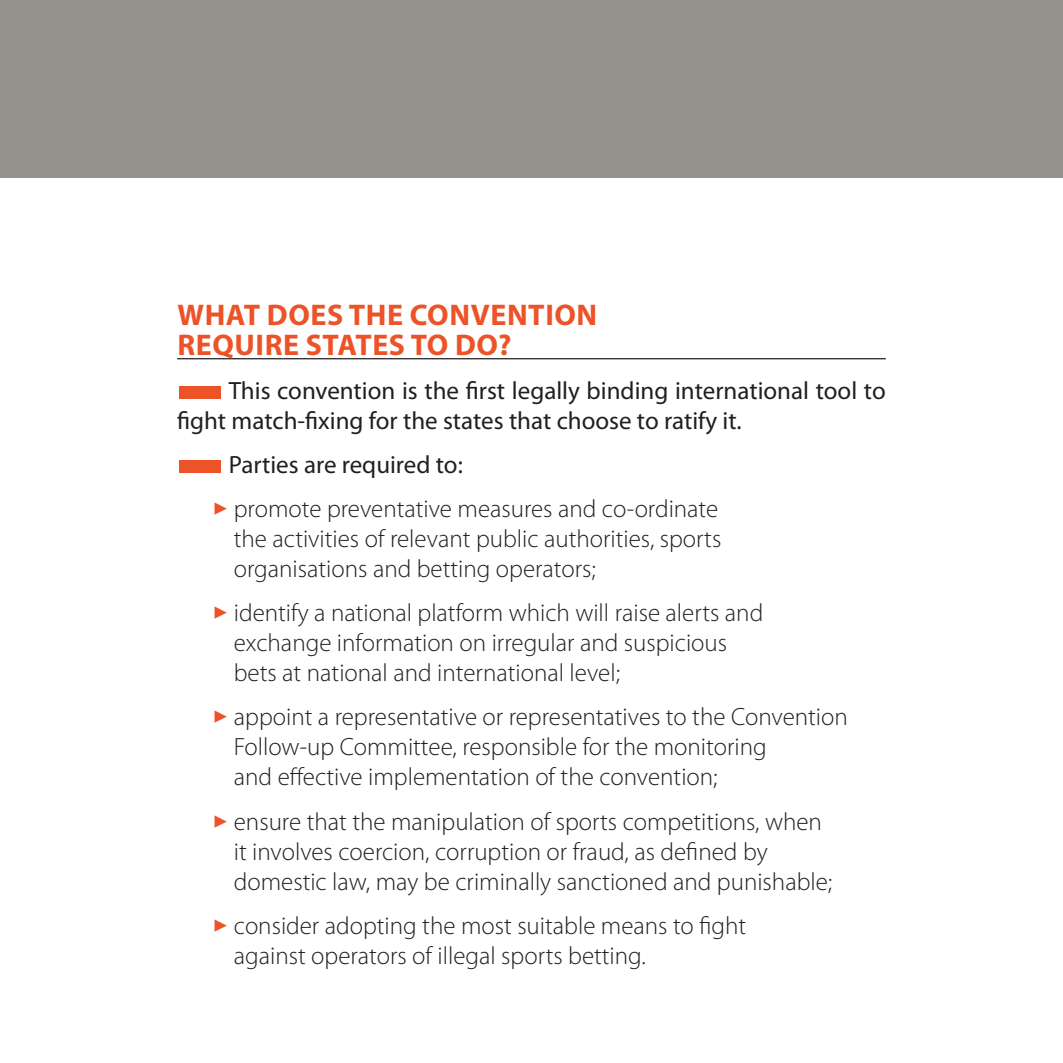
<style>
.page{position:relative;width:1063px;height:1063px;background:#fff}
.page>*{position:absolute;margin:0;border:0;box-sizing:border-box;transform-origin:0 0}
.t1{font:700 30px/30px "Myriad Pro";letter-spacing:.02em;color:#ec5328}
.t2{font:300 25px/30px "Myriad Pro";color:#231f20}
.t3{font:25px/30px "Myriad Pro";color:#231f20}
.s1{color:#ec5328}
</style>
<div class="page">
<hr style="left:177px;top:358px;width:709px;height:1px;background:#231f20">
<div style="left:0;top:0;width:1063px;height:177px;background:#94928c"></div>
<p class="t1" style="left:177px;top:298px;width:421px">WHAT DOES THE CONVENTION<br>REQUIRE STATES TO DO?</p>
<p class="t3" style="left:177px;top:375px;width:710px"><span class="s1">■</span>This convention is the first legally binding international tool to fight match-fixing for the states that choose to ratify it.</p>
<p class="t3" style="left:177px;top:449px;width:287px"><span class="s1">■</span>Parties are required to:</p>
<p class="t2" style="left:234px;top:494px;width:489px;text-align:justify;text-indent:-21px"><span class="s1">✓</span> promote preventative measures and co-ordinate the activities of relevant public authorities, sports organisations and betting operators;</p>
<p class="t2" style="left:234px;top:598px;width:531px;text-indent:-21px"><span class="s1">✓</span> identify a national platform which will raise alerts and exchange information on irregular and suspicious bets at national and international level;</p>
<p class="t2" style="left:234px;top:702px;width:615px;text-indent:-21px"><span class="s1">✓</span> appoint a representative or representatives to the Convention<br>Follow-up Committee, responsible for the monitoring<br>and effective implementation of the convention;</p>
<p class="t2" style="left:234px;top:806px;width:600px;text-indent:-21px"><span class="s1">✓</span> ensure that the manipulation of sports competitions, when it involves coercion, corruption or fraud, as defined by domestic law, may be criminally sanctioned and punishable;</p>
<p class="t2" style="left:234px;top:910px;width:514px;text-indent:-21px"><span class="s1">✓</span> consider adopting the most suitable means to fight against operators of illegal sports betting.</p>
</div>
